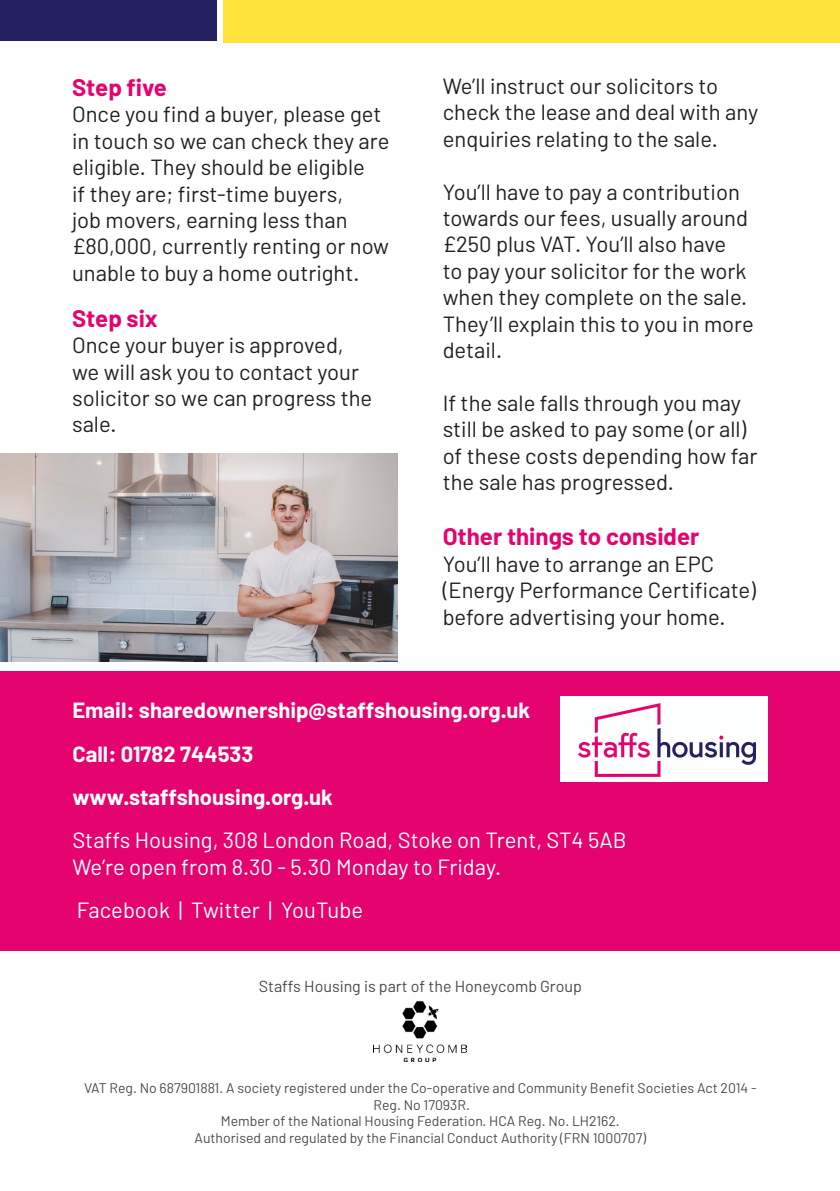
<style>
.page{position:relative;width:840px;height:1191px;background:#fff}
.page>*{position:absolute;margin:0;border:0;box-sizing:border-box;transform-origin:0 0}
.t1{font:700 24px "Barlow";color:#e4036f}
.t2{font:22px/26.4px "Barlow";color:#231f20}
.t3{font:22px "Barlow";color:#fff}
.t4{font:700 22px "Barlow";color:#fff}
.t5{font:16px "Barlow";color:#4a4a49}
.t6{font:14px/16.8px "Barlow";color:#4a4a49;text-align:center}
</style>
<div class="page">
<img style="left:374px;top:1001px;width:92px;height:61px">
<div style="left:0;top:671px;width:839px;height:280px;background:#e4036f"></div>
<div style="left:560px;top:696px;width:207px;height:85px;background:#fff"></div>
<div style="left:0;top:0;width:216px;height:41px;background:#252161"></div>
<div style="left:223px;top:0;width:616px;height:42px;background:#ffe23a"></div>
<img style="left:0;top:453px;width:397px;height:208px">
<img style="left:577px;top:703px;width:177px;height:73px">
<p class="t1" style="left:72px;top:72px;width:96px">Step five</p>
<p class="t2" style="left:72px;top:101px;width:319px">Once you find a buyer, please get in touch so we can check they are eligible. They should be eligible<br>if they are; first-time buyers,<br>job movers, earning less than £80,000, currently renting or now unable to buy a home outright.</p>
<p class="t1" style="left:72px;top:303px;width:87px">Step six</p>
<p class="t2" style="left:72px;top:331px;width:301px">Once your buyer is approved, we will ask you to contact your solicitor so we can progress the sale.</p>
<p class="t2" style="left:442px;top:72px;width:317px">We’ll instruct our solicitors to check the lease and deal with any enquiries relating to the sale.</p>
<p class="t2" style="left:442px;top:178px;width:312px">You’ll have to pay a contribution towards our fees, usually around £250 plus VAT. You’ll also have<br>to pay your solicitor for the work when they complete on the sale.<br>They’ll explain this to you in more detail.</p>
<p class="t2" style="left:442px;top:389px;width:316px">If the sale falls through you may still be asked to pay some (or all) of these costs depending how far the sale has progressed.</p>
<p class="t1" style="left:442px;top:522px;width:258px">Other things to consider</p>
<p class="t2" style="left:442px;top:550px;width:314px">You’ll have to arrange an EPC (Energy Performance Certificate) before advertising your home.</p>
<p class="t4" style="left:72px;top:696px;width:459px">Email: sharedownership@staffshousing.org.uk</p>
<p class="t4" style="left:72px;top:740px;width:182px">Call: 01782 744533</p>
<p class="t4" style="left:72px;top:783px;width:262px">www.staffshousing.org.uk</p>
<p class="t3" style="left:72px;top:826px;width:555px">Staffs Housing, 308 London Road, Stoke on Trent, ST4 5AB</p>
<p class="t3" style="left:72px;top:853px;width:430px">We’re open from 8.30 - 5.30 Monday to Friday.</p>
<p class="t3" style="left:77px;top:896px;width:288px">Facebook | Twitter | YouTube</p>
<p class="t5" style="left:259px;top:976px;width:324px">Staffs Housing is part of the Honeycomb Group</p>
<p class="t6" style="left:84px;top:1079px;width:673px">VAT Reg. No 687901881. A society registered under the Co-operative and Community Benefit Societies Act 2014 -</p>
<p class="t6" style="left:194px;top:1095px;width:453px">Reg. No 17093R.<br>Member of the National Housing Federation. HCA Reg. No. LH2162.<br>Authorised and regulated by the Financial Conduct Authority (FRN 1000707)</p>
</div>
